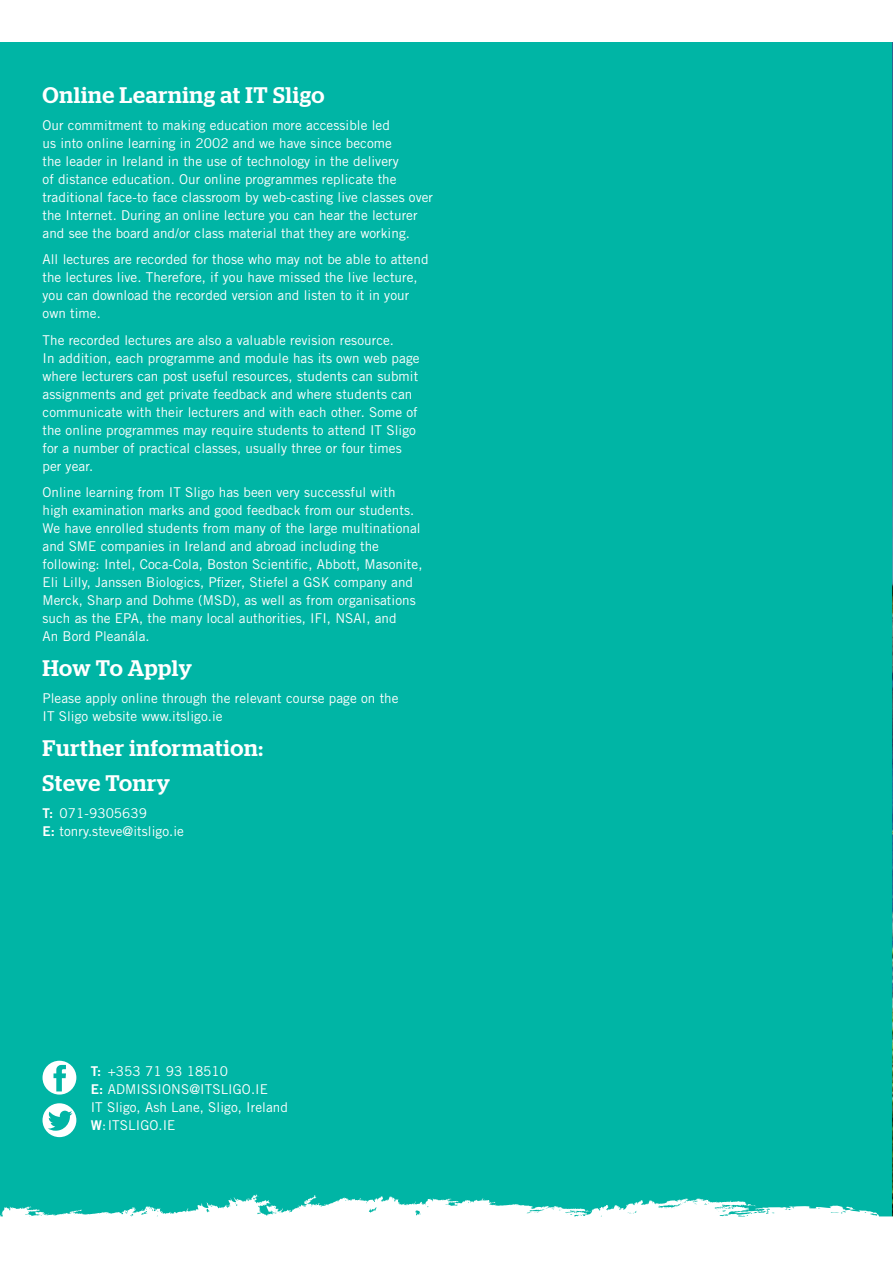
<style>
.page{position:relative;width:893px;height:1263px;background:#fff}
.page>*{position:absolute;margin:0;border:0;box-sizing:border-box;transform-origin:0 0}
.t1{font:500 22.5px/35.2px "Stag";letter-spacing:.03em;color:#fff}
.t2{font:500 22.5px "Stag";letter-spacing:.01em;color:#fff}
.t3{font:13.5px/18px "Trade Gothic";letter-spacing:.005em;color:#fff}
.s1{font-family:"Trade Gothic Bold Two"}
</style>
<div class="page">
<img style="left:891px;top:43px;width:2px;height:1050px">
<div style="left:0;top:43px;width:891px;height:1220px;background:#00b5a5"></div>
<svg style="left:0;top:1093px;width:893px;height:170px"></svg>
<div style="left:43px;top:1061px;width:33px;height:33px;background:#fff;border-radius:50%"></div>
<svg style="left:53px;top:1065px;width:13px;height:26px"></svg>
<div style="left:43px;top:1103px;width:33px;height:34px;background:#fff;border-radius:50%"></div>
<svg style="left:48px;top:1111px;width:24px;height:20px"></svg>
<h1 class="t1" style="left:43px;top:77px;width:284px">Online Learning at IT Sligo</h1>
<p class="t3" style="left:43px;top:116px;width:392px">Our commitment to making education more accessible led<br>us into online learning in 2002 and we have since become<br>the leader in Ireland in the use of technology in the delivery<br>of distance education. Our online programmes replicate the traditional face-to face classroom by web-casting live classes over the Internet. During an online lecture you can hear the lecturer and see the board and/or class material that they are working.</p>
<p class="t3" style="left:43px;top:250px;width:387px">All lectures are recorded for those who may not be able to attend the lectures live. Therefore, if you have missed the live lecture, you can download the recorded version and listen to it in your own time.</p>
<p class="t3" style="left:43px;top:331px;width:379px">The recorded lectures are also a valuable revision resource.<br>In addition, each programme and module has its own web page where lecturers can post useful resources, students can submit assignments and get private feedback and where students can communicate with their lecturers and with each other. Some of the online programmes may require students to attend IT Sligo for a number of practical classes, usually three or four times per year.</p>
<p class="t3" style="left:43px;top:483px;width:381px">Online learning from IT Sligo has been very successful with high examination marks and good feedback from our students.<br>We have enrolled students from many of the large multinational and SME companies in Ireland and abroad including the following: Intel, Coca-Cola, Boston Scientific, Abbott, Masonite, Eli Lilly, Janssen Biologics, Pfizer, Stiefel a GSK company and Merck, Sharp and Dohme (MSD), as well as from organisations such as the EPA, the many local authorities, IFI, NSAI, and<br>An Bord Pleanála.</p>
<h1 class="t2" style="left:43px;top:655px;width:151px">How To Apply</h1>
<p class="t3" style="left:43px;top:689px;width:358px">Please apply online through the relevant course page on the<br>IT Sligo website www.itsligo.ie</p>
<h1 class="t1" style="left:43px;top:730px;width:222px">Further information:<br>Steve Tonry</h1>
<p class="t3" style="left:43px;top:804px;width:143px"><span class="s1">T:</span> 071-9305639<br><span class="s1">E:</span> tonry.steve@itsligo.ie</p>
<p class="t3" style="left:91px;top:1062px;width:199px"><span class="s1">T:</span> +353 71 93 18510<br><span class="s1">E:</span> ADMISSIONS@ITSLIGO.IE<br>IT Sligo, Ash Lane, Sligo, Ireland<br><span class="s1">W</span>:ITSLIGO.IE</p>
</div>
